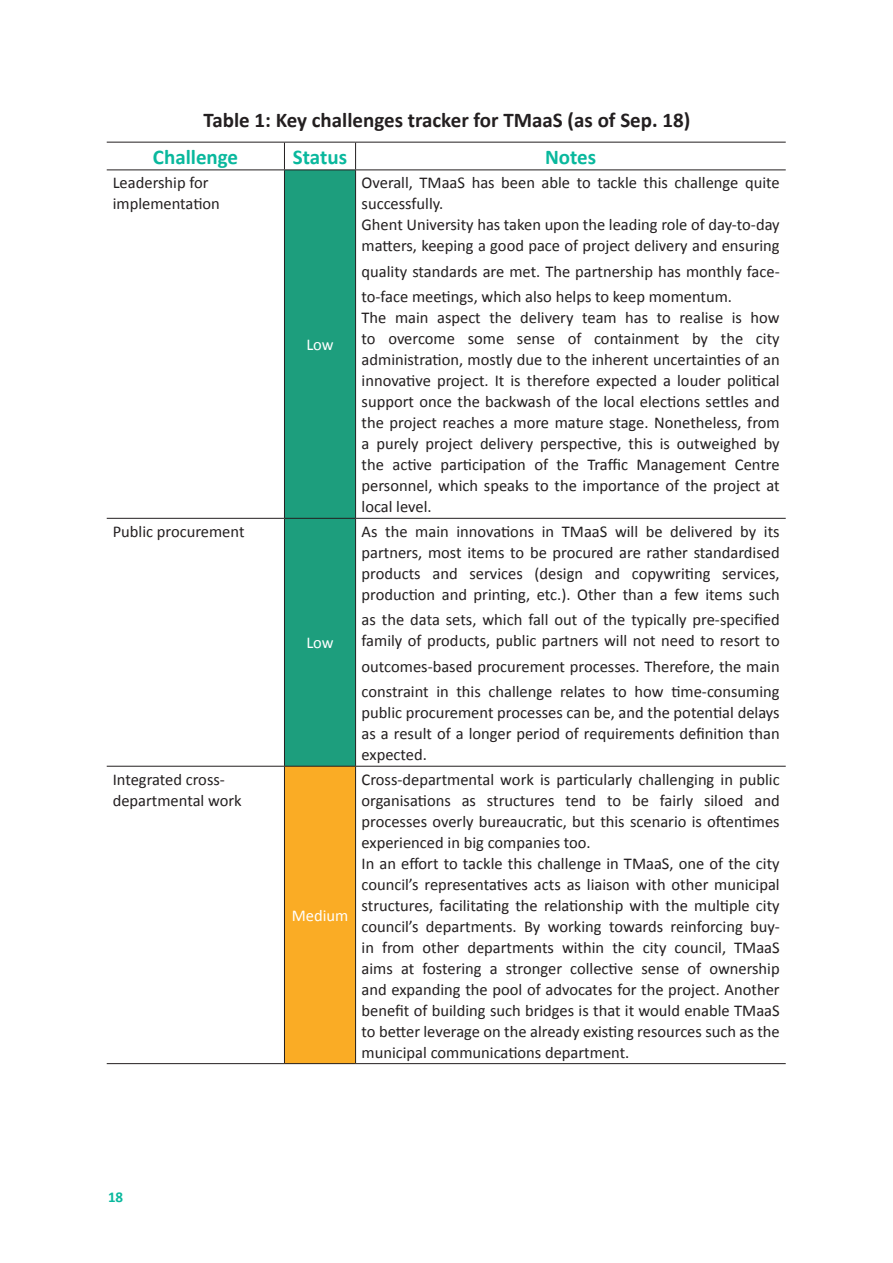
<style>
.page{position:relative;width:893px;height:1263px;background:#fff}
.page>*{position:absolute;margin:0;border:0;box-sizing:border-box;transform-origin:0 0}
.TableTitle{font:700 21px "Calibri";color:#231f20}
.TableColumnHead{font:700 21px "Calibri";color:#09b89d}
.TableText{font:16.5px/21px "Calibri";color:#231f20}
.TableRowHead{font:16.5px/21px "Calibri";color:#231f20}
.TableText-2{font:16.5px "Calibri";color:#fff}
.t1{font:700 15px "Calibri";color:#09b89d}
</style>
<div class="page">
<div style="left:284px;top:766px;width:72px;height:298px;background:#faac25"></div>
<hr style="left:107px;top:142px;width:177px;height:1px;background:#231f20">
<hr style="left:284px;top:142px;width:72px;height:1px;background:#231f20">
<hr style="left:356px;top:142px;width:430px;height:1px;background:#231f20">
<div style="left:284px;top:143px;width:72px;height:623px;background:#1d9e7d"></div>
<hr style="left:107px;top:170px;width:177px;height:1px;background:#231f20">
<hr style="left:284px;top:170px;width:72px;height:1px;background:#231f20">
<hr style="left:356px;top:170px;width:430px;height:1px;background:#231f20">
<hr style="left:284px;top:170px;width:1px;height:348px;background:#231f20">
<hr style="left:355px;top:170px;width:1px;height:348px;background:#231f20">
<hr style="left:107px;top:518px;width:177px;height:1px;background:#231f20">
<hr style="left:284px;top:518px;width:72px;height:1px;background:#231f20">
<hr style="left:284px;top:519px;width:1px;height:247px;background:#231f20">
<hr style="left:356px;top:518px;width:430px;height:1px;background:#231f20">
<hr style="left:355px;top:519px;width:1px;height:247px;background:#231f20">
<hr style="left:284px;top:767px;width:1px;height:296px;background:#231f20">
<hr style="left:355px;top:767px;width:1px;height:296px;background:#231f20">
<hr style="left:107px;top:1063px;width:177px;height:1px;background:#231f20">
<hr style="left:284px;top:1063px;width:72px;height:1px;background:#231f20">
<hr style="left:356px;top:1063px;width:430px;height:1px;background:#231f20">
<hr style="left:107px;top:766px;width:177px;height:1px;background:#231f20">
<hr style="left:284px;top:766px;width:72px;height:1px;background:#231f20">
<hr style="left:356px;top:766px;width:430px;height:1px;background:#231f20">
<p class="TableTitle" style="left:204px;top:106px;width:488px">Table 1: Key challenges tracker for TMaaS (as of Sep. 18)</p>
<p class="TableColumnHead" style="left:153px;top:143px;width:87px">Challenge</p>
<p class="TableColumnHead" style="left:293px;top:143px;width:56px">Status</p>
<p class="TableColumnHead" style="left:545px;top:143px;width:53px">Notes</p>
<p class="TableRowHead" style="left:113px;top:172px;width:109px">Leadership for implementation</p>
<p class="TableText" style="left:362px;top:172px;width:420px">Overall, TMaaS has been able to tackle this challenge quite successfully.</p>
<p class="TableText" style="left:362px;top:214px;width:420px">Ghent University has taken upon the leading role of day-to-day matters, keeping a good pace of project delivery and ensuring</p>
<p class="TableText" style="left:362px;top:259px;width:420px;line-height:25.5px">quality standards are met. The partnership has monthly face&shy;to-face meetings, which also helps to keep momentum.</p>
<p class="TableText" style="left:362px;top:307px;width:420px;text-align:justify">The main aspect the delivery team has to realise is how to overcome some sense of containment by the city administration, mostly due to the inherent uncertainties of an innovative project. It is therefore expected a louder political support once the backwash of the local elections settles and the project reaches a more mature stage. Nonetheless, from a purely project delivery perspective, this is outweighed by the active participation of the Traffic Management Centre personnel, which speaks to the importance of the project at local level.</p>
<p class="TableText-2" style="left:306px;top:334px;width:29px">Low</p>
<p class="TableRowHead" style="left:113px;top:521px;width:133px">Public procurement</p>
<p class="TableRowHead" style="left:113px;top:769px;width:130px">Integrated cross&shy;departmental work</p>
<p class="TableText-2" style="left:306px;top:632px;width:29px">Low</p>
<p class="TableText-2" style="left:292px;top:905px;width:58px">Medium</p>
<p class="TableText" style="left:362px;top:521px;width:420px;text-align:justify">As the main innovations in TMaaS will be delivered by its partners, most items to be procured are rather standardised products and services (design and copywriting services, production and printing, etc.). Other than a few items such</p>
<p class="TableText" style="left:362px;top:609px;width:420px">as the data sets, which fall out of the typically pre-specified family of products, public partners will not need to resort to</p>
<p class="TableText" style="left:362px;top:653px;width:420px;line-height:25.5px">outcomes-based procurement processes. Therefore, the main constraint in this challenge relates to how time-consuming</p>
<p class="TableText" style="left:362px;top:702px;width:420px;text-align:justify">public procurement processes can be, and the potential delays as a result of a longer period of requirements definition than expected.</p>
<p class="TableText" style="left:362px;top:769px;width:420px;text-align:justify">Cross-departmental work is particularly challenging in public organisations as structures tend to be fairly siloed and processes overly bureaucratic, but this scenario is oftentimes experienced in big companies too.</p>
<p class="TableText" style="left:362px;top:853px;width:420px;text-align:justify">In an effort to tackle this challenge in TMaaS, one of the city council’s representatives acts as liaison with other municipal structures, facilitating the relationship with the multiple city council’s departments. By working towards reinforcing buy&shy;in from other departments within the city council, TMaaS aims at fostering a stronger collective sense of ownership and expanding the pool of advocates for the project. Another benefit of building such bridges is that it would enable TMaaS to better leverage on the already existing resources such as the municipal communications department.</p>
<p class="t1" style="left:108px;top:1187px;width:17px">18</p>
</div>
